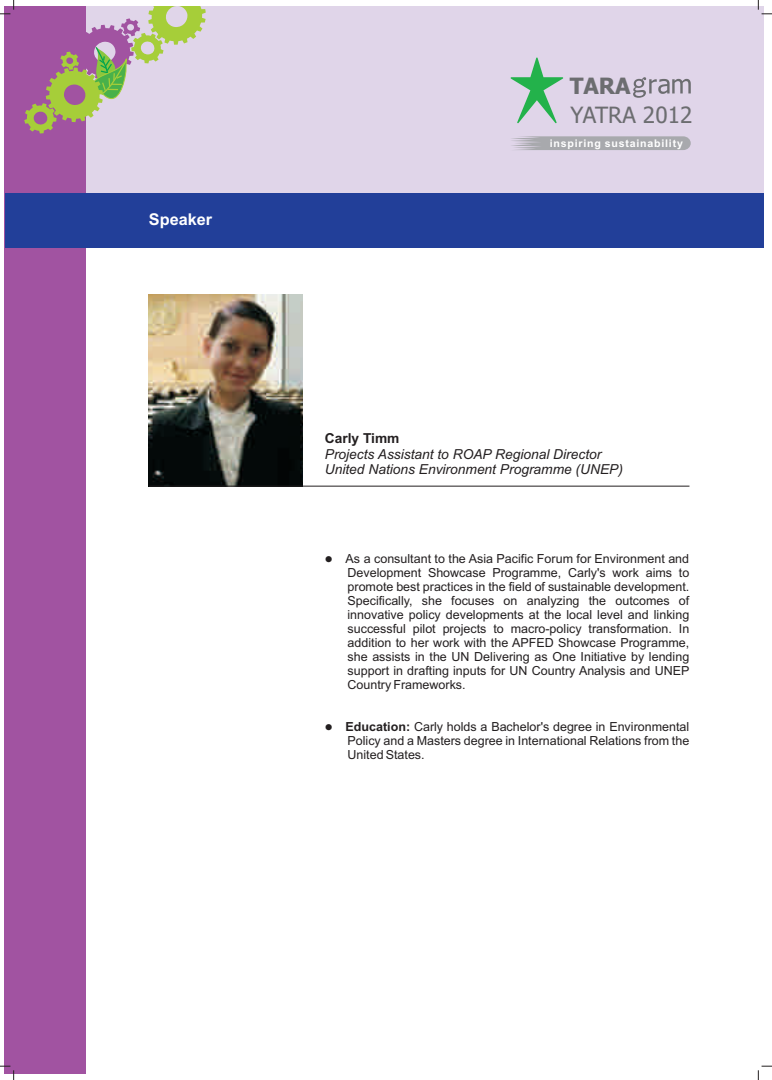
<style>
.page{position:relative;width:772px;height:1080px;background:#fff}
.page>*{position:absolute;margin:0;border:0;box-sizing:border-box;transform-origin:0 0}
.t1{font:22.5px "Tahoma";color:#6c6d70}
.t2{font:700 22.5px "Tahoma";color:#6c6d70}
.t3{font:700 16.25px "Arial";color:#fff}
.t4{font:italic 13.75px/15.4px "Arial";color:#231f20}
.t5{font:700 13.75px "Arial";color:#231f20}
.t6{font:12.5px/14px "Arial";color:#231f20;text-align:justify}
.t7{font:700 10.62px "Arial";letter-spacing:.075em;color:#fff}
.s1{font-weight:700}
</style>
<div class="page">
<img style="left:149px;top:295px;width:153px;height:191px">
<div style="left:14px;top:7px;width:749px;height:187px;background:#e0d5e9"></div>
<svg style="left:757px;top:0;width:14px;height:15px"></svg>
<svg style="left:757px;top:1066px;width:14px;height:14px"></svg>
<div style="left:5px;top:6px;width:81px;height:1068px;background:#a153a1"></div>
<svg style="left:24px;top:7px;width:182px;height:126px"></svg>
<svg style="left:0;top:0;width:14px;height:15px"></svg>
<svg style="left:0;top:1066px;width:14px;height:14px"></svg>
<div style="left:5px;top:194px;width:758px;height:54px;background:#223f99"></div>
<svg style="left:510px;top:58px;width:53px;height:65px"></svg>
<svg style="left:633px;top:77px;width:57px;height:21px"></svg>
<svg style="left:512px;top:136px;width:178px;height:14px;background:#adadb2"></svg>
<hr style="left:149px;top:486px;width:540px;height:1px;background:#231f20">
<h2 class="t3" style="left:149px;top:213px;width:65px">Speaker</h2>
<h1 class="t2" style="left:569px;top:76px;width:62px">TARA</h1>
<h1 class="t1" style="left:570px;top:106px;width:123px">YATRA 2012</h1>
<p class="t7" style="left:549px;top:139px;width:135px">inspiring sustainability</p>
<p class="t5" style="left:325px;top:433px;width:76px">Carly Timm</p>
<p class="t4" style="left:325px;top:447px;width:299px">Projects Assistant to ROAP Regional Director<br>United Nations Environment Programme (UNEP)</p>
<p class="t6" style="left:347px;top:553px;width:343px;text-indent:-23px">●As a consultant to the Asia Pacific Forum for Environment and Development Showcase Programme, Carly's work aims to promote best practices in the field of sustainable development.<br>Specifically, she focuses on analyzing the outcomes of innovative policy developments at the local level and linking successful pilot projects to macro-policy transformation. In addition to her work with the APFED Showcase Programme, she assists in the UN Delivering as One Initiative by lending support in drafting inputs for UN Country Analysis and UNEP Country Frameworks.</p>
<p class="t6" style="left:347px;top:720px;width:343px;text-indent:-23px">●<span class="s1">Education:</span> Carly holds a Bachelor's degree in Environmental Policy and a Masters degree in International Relations from the United States.</p>
</div>
